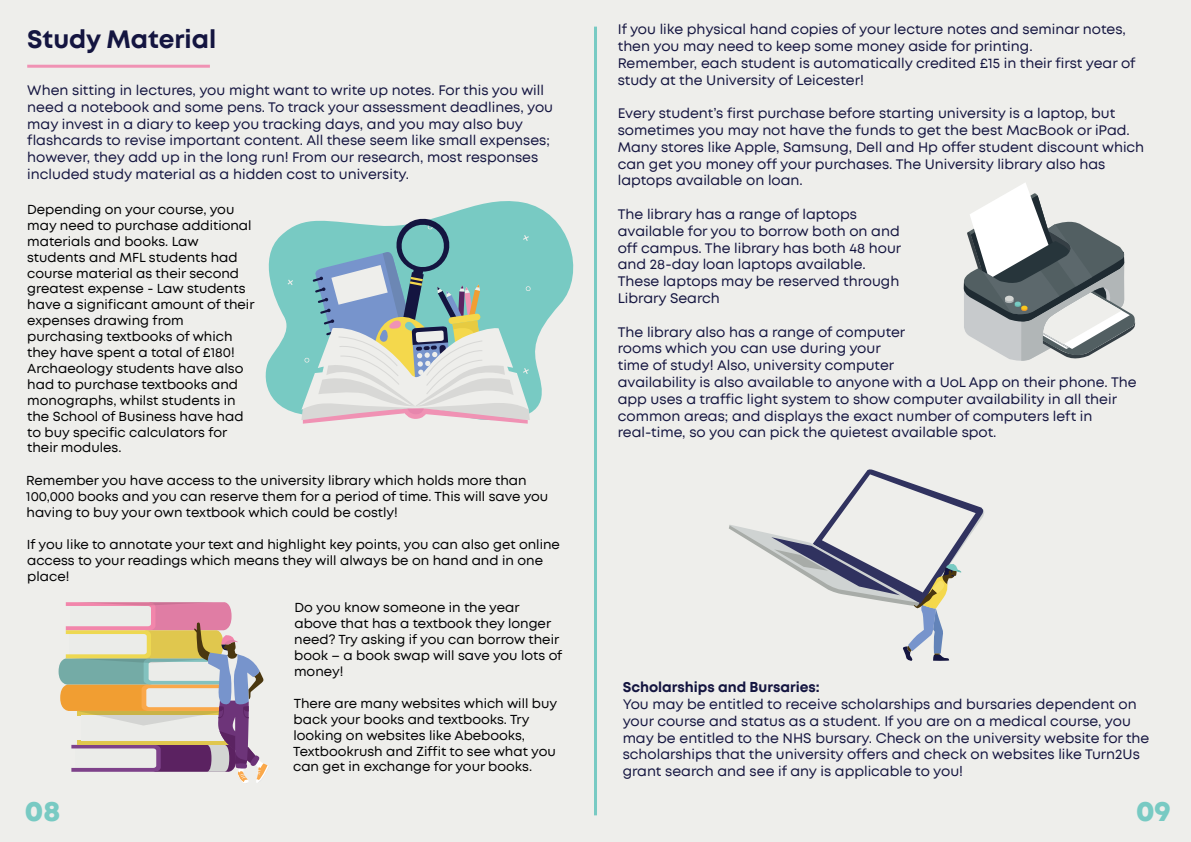
<style>
.page{position:relative;width:1191px;height:842px;background:#eeeeeb}
.page>*{position:absolute;margin:0;border:0;box-sizing:border-box;transform-origin:0 0}
.t1{font:800 28px "Mont";color:#78cac3}
.t2{font:700 25px "Mont";color:#141540}
.t3{font:14px/16.8px "Mont";color:#141540}
.t4{font:700 14px "Mont";color:#141540}
.t5{font:13.2px/15.9px "Mont";color:#000001}
</style>
<div class="page">
<svg style="left:59px;top:602px;width:209px;height:181px"></svg>
<hr style="left:594px;top:27px;width:3px;height:788px;background:#78cac3">
<hr style="left:27px;top:65px;width:183px;height:3px;background:#f092b4">
<svg style="left:265px;top:201px;width:309px;height:213px"></svg>
<svg style="left:287px;top:280px;width:6px;height:5px"></svg>
<svg style="left:301px;top:217px;width:229px;height:207px"></svg>
<svg style="left:963px;top:183px;width:173px;height:178px"></svg>
<svg style="left:729px;top:469px;width:255px;height:192px"></svg>
<h2 class="t2" style="left:27px;top:27px;width:190px">Study Material</h2>
<p class="t3" style="left:27px;top:82px;width:527px">When sitting in lectures, you might want to write up notes. For this you will need a notebook and some pens. To track your assessment deadlines, you may invest in a diary to keep you tracking days, and you may also buy flashcards to revise important content. All these seem like small expenses; however, they add up in the long run! From our research, most responses included study material as a hidden cost to university.</p>
<p class="t5" style="left:27px;top:202px;width:229px">Depending on your course, you may need to purchase additional materials and books. Law students and MFL students had course material as their second greatest expense - Law students have a significant amount of their expenses drawing from purchasing textbooks of which they have spent a total of £180!<br>Archaeology students have also had to purchase textbooks and monographs, whilst students in the School of Business have had to buy specific calculators for their modules.</p>
<p class="t5" style="left:26px;top:473px;width:524px">Remember you have access to the university library which holds more than<br>100,000 books and you can reserve them for a period of time. This will save you having to buy your own textbook which could be costly!</p>
<p class="t5" style="left:27px;top:537px;width:534px">If you like to annotate your text and highlight key points, you can also get online access to your readings which means they will always be on hand and in one place!</p>
<p class="t5" style="left:294px;top:600px;width:270px">Do you know someone in the year above that has a textbook they longer need? Try asking if you can borrow their book – a book swap will save you lots of money!</p>
<p class="t5" style="left:293px;top:696px;width:266px">There are many websites which will buy back your books and textbooks. Try looking on websites like Abebooks, Textbookrush and Ziffit to see what you can get in exchange for your books.</p>
<p class="t3" style="left:618px;top:22px;width:519px">If you like physical hand copies of your lecture notes and seminar notes, then you may need to keep some money aside for printing.<br>Remember, each student is automatically credited £15 in their first year of study at the University of Leicester!</p>
<p class="t3" style="left:618px;top:106px;width:528px">Every student’s first purchase before starting university is a laptop, but sometimes you may not have the funds to get the best MacBook or iPad.<br>Many stores like Apple, Samsung, Dell and Hp offer student discount which can get you money off your purchases. The University library also has laptops available on loan.</p>
<p class="t3" style="left:618px;top:206px;width:285px">The library has a range of laptops available for you to borrow both on and off campus. The library has both 48 hour and 28-day loan laptops available.<br>These laptops may be reserved through Library Search</p>
<p class="t3" style="left:618px;top:324px;width:520px">The library also has a range of computer<br>rooms which you can use during your<br>time of study! Also, university computer<br>availability is also available to anyone with a UoL App on their phone. The app uses a traffic light system to show computer availability in all their common areas; and displays the exact number of computers left in real-time, so you can pick the quietest available spot.</p>
<p class="t4" style="left:622px;top:680px;width:199px">Scholarships and Bursaries:</p>
<p class="t3" style="left:622px;top:696px;width:528px">You may be entitled to receive scholarships and bursaries dependent on your course and status as a student. If you are on a medical course, you may be entitled to the NHS bursary. Check on the university website for the scholarships that the university offers and check on websites like Turn2Us grant search and see if any is applicable to you!</p>
<h1 class="t1" style="left:25px;top:797px;width:37px">08</h1>
<h1 class="t1" style="left:1136px;top:797px;width:36px">09</h1>
</div>
